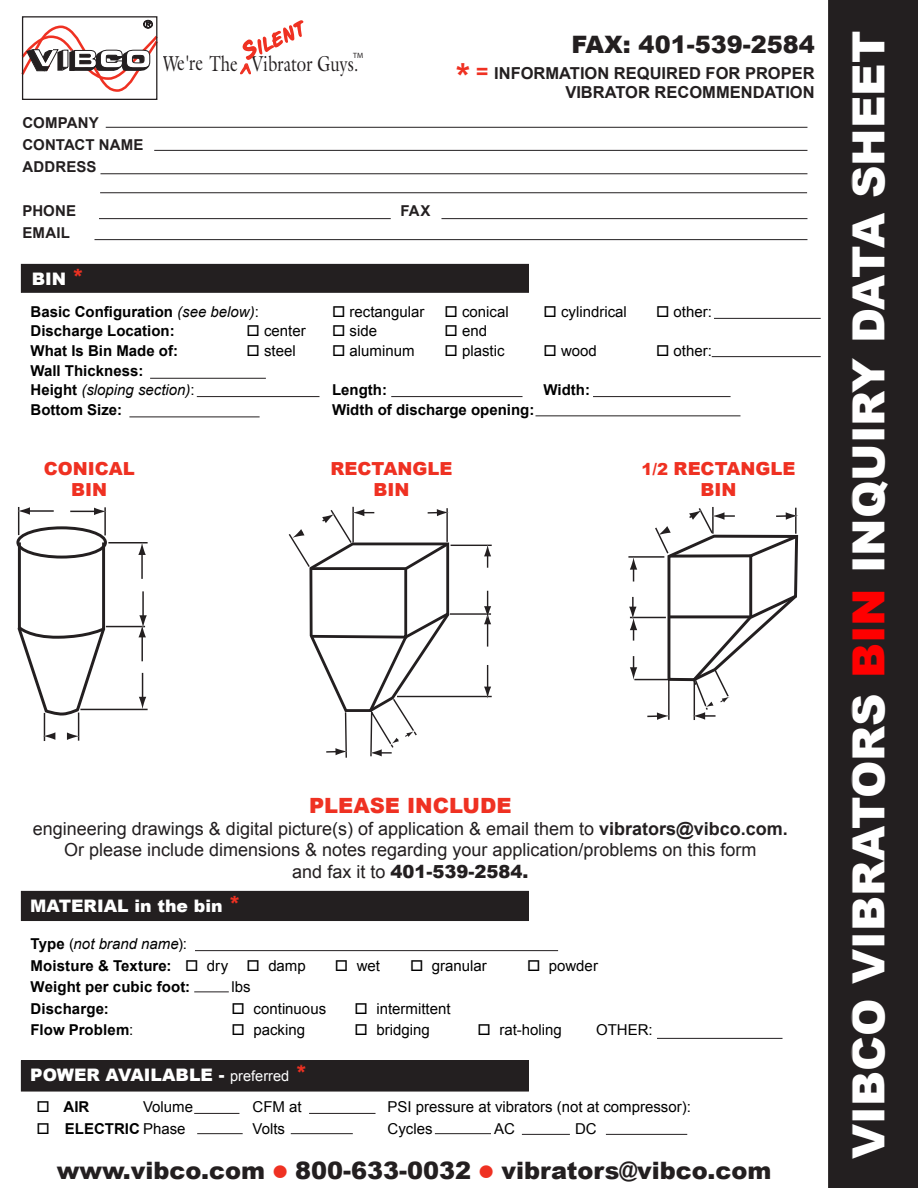
<style>
.page{position:relative;width:918px;height:1188px;background:#fff}
.page>*{position:absolute;margin:0;border:0;box-sizing:border-box;transform-origin:0 0}
.t1{font:900 45px "Arial";color:#fff}
.t2{font:900 24px "Arial";color:#231f20}
.t3{font:21.75px "Galliard";letter-spacing:.005em;color:#231f20;scale:.77 1}
.t4{font:21.75px "Annifont";color:#ef3122;scale:.77 1}
.t5{font:900 21px "Arial";color:#ef3122}
.t6{font:18px "Arial";color:#231f20}
.t7{font:900 18px "Arial";color:#ef3122}
.t8{font:900 18px "Arial";color:#231f20}
.heading_2{font:900 17.25px "Arial";color:#fff}
.t9{font:700 16.5px "Arial";color:#231f20}
.heading_3{font:15px "Arial";color:#000}
.heading_3-2{font:700 15px "Arial";color:#000}
.heading_1{font:italic 15px "Arial";color:#000}
.t10{font:700 15px "Arial";letter-spacing:.01em;color:#231f20}
.t11{font:7.65px "Myriad";color:#231f20}
.s1{font-family:"Zapf Chancery";font-weight:500;font-style:italic;font-size:22.35px}
.s2{font-size:22.5px;color:#ef3122}
.s3{font-size:36px;color:#ef3122}
.s4{font-size:21px;color:#ef3122}
.s5{font-weight:400;font-style:italic}
.s6{font-weight:400}
.s7{font-weight:700;font-style:normal}
.s8{font-style:normal}
.s9{font-size:16.5px}
.s10{font-weight:700}
.s11{font-weight:400;font-size:14.55px}
.s12{color:#ef3122}
.s13{color:#f00}
</style>
<div class="page">
<div style="left:21px;top:891px;width:507px;height:30px;background:#231f20"></div>
<div style="left:21px;top:1061px;width:507px;height:30px;background:#231f20"></div>
<div style="left:21px;top:1060px;width:508px;height:31px;border:1px solid #231f20"></div>
<div style="left:21px;top:264px;width:507px;height:28px;background:#231f20"></div>
<div style="left:21px;top:264px;width:508px;height:29px;border:1px solid #231f20"></div>
<div style="left:828px;top:0;width:90px;height:1188px;background:#231f20"></div>
<div style="left:851px;top:23px;width:60px;height:1144px;border:1px solid #231f20"></div>
<hr style="left:195px;top:950px;width:363px;height:1px;background:#231f20">
<hr style="left:194px;top:992px;width:35px;height:1px;background:#231f20">
<hr style="left:194px;top:1113px;width:45px;height:1px;background:#231f20">
<hr style="left:309px;top:1113px;width:67px;height:1px;background:#231f20">
<hr style="left:197px;top:1133px;width:46px;height:1px;background:#231f20">
<hr style="left:291px;top:1133px;width:62px;height:1px;background:#231f20">
<hr style="left:435px;top:1133px;width:56px;height:1px;background:#231f20">
<hr style="left:522px;top:1134px;width:48px;height:1px;background:#231f20">
<hr style="left:606px;top:1134px;width:81px;height:1px;background:#231f20">
<hr style="left:657px;top:1038px;width:126px;height:1px;background:#231f20">
<svg style="left:21px;top:16px;width:137px;height:84px"></svg>
<svg style="left:240px;top:20px;width:64px;height:55px"></svg>
<hr style="left:106px;top:127px;width:701px;height:1px;background:#231f20">
<hr style="left:154px;top:150px;width:653px;height:1px;background:#231f20">
<hr style="left:100px;top:173px;width:707px;height:1px;background:#231f20">
<hr style="left:100px;top:192px;width:707px;height:1px;background:#231f20">
<hr style="left:99px;top:218px;width:292px;height:1px;background:#231f20">
<hr style="left:441px;top:218px;width:366px;height:1px;background:#231f20">
<hr style="left:94px;top:239px;width:713px;height:1px;background:#231f20">
<hr style="left:150px;top:378px;width:116px;height:1px;background:#231f20">
<hr style="left:391px;top:396px;width:132px;height:1px;background:#231f20">
<hr style="left:197px;top:396px;width:123px;height:1px;background:#231f20">
<hr style="left:129px;top:417px;width:131px;height:1px;background:#231f20">
<hr style="left:593px;top:396px;width:138px;height:1px;background:#231f20">
<hr style="left:536px;top:415px;width:204px;height:1px;background:#231f20">
<hr style="left:714px;top:318px;width:107px;height:1px;background:#231f20">
<hr style="left:712px;top:356px;width:109px;height:1px;background:#231f20">
<hr style="left:108px;top:542px;width:40px;height:1px;background:#231f20">
<hr style="left:106px;top:626px;width:39px;height:1px;background:#231f20">
<hr style="left:80px;top:709px;width:68px;height:1px;background:#231f20">
<svg style="left:16px;top:507px;width:91px;height:234px"></svg>
<hr style="left:142px;top:591px;width:2px;height:27px;background:#231f20">
<hr style="left:141px;top:552px;width:2px;height:27px;background:#231f20">
<svg style="left:138px;top:542px;width:8px;height:13px"></svg>
<svg style="left:139px;top:673px;width:7px;height:36px"></svg>
<hr style="left:141px;top:635px;width:2px;height:26px;background:#231f20">
<svg style="left:138px;top:615px;width:9px;height:22px"></svg>
<hr style="left:628px;top:556px;width:36px;height:2px;background:#231f20">
<svg style="left:629px;top:507px;width:170px;height:213px"></svg>
<hr style="left:352px;top:507px;width:2px;height:36px;background:#231f20">
<hr style="left:451px;top:545px;width:41px;height:1px;background:#231f20">
<hr style="left:450px;top:613px;width:41px;height:2px;background:#231f20">
<hr style="left:397px;top:696px;width:95px;height:1px;background:#231f20">
<svg style="left:288px;top:508px;width:164px;height:250px"></svg>
<svg style="left:484px;top:544px;width:7px;height:24px"></svg>
<svg style="left:484px;top:665px;width:7px;height:34px"></svg>
<svg style="left:484px;top:591px;width:7px;height:56px"></svg>
<p class="t11" style="left:353px;top:51px;width:11px">TM</p>
<p class="t3" style="left:163px;top:50px;width:255px">We<span class="s1">'</span>re The Vibrator Guys.</p>
<p class="t4" style="left:239px;top:57px;width:17px">^</p>
<p class="t10" style="left:22px;top:113px;width:78px">COMPANY</p>
<p class="t10" style="left:22px;top:135px;width:122px">CONTACT NAME</p>
<p class="t10" style="left:22px;top:157px;width:75px">ADDRESS</p>
<p class="t10" style="left:22px;top:201px;width:55px">PHONE</p>
<p class="t10" style="left:400px;top:201px;width:31px">FAX</p>
<p class="t10" style="left:22px;top:223px;width:49px">EMAIL</p>
<p class="heading_2" style="left:32px;top:266px;width:54px">BIN <span class="s2">*</span></p>
<p class="t2" style="left:572px;top:27px;width:245px">FAX: 401-539-2584</p>
<p class="t9" style="left:456px;top:62px;width:55px"><span class="s3">*</span> <span class="s4">=</span> Information</p>
<p class="t9" style="left:614px;top:62px;width:59px">required</p>
<p class="t9" style="left:706px;top:62px;width:13px">for</p>
<p class="t9" style="left:745px;top:62px;width:13px">proper</p>
<p class="t9" style="left:565px;top:82px;width:23px">vibrator</p>
<p class="t9" style="left:655px;top:82px;width:13px">recommendation</p>
<p class="heading_3-2" style="left:31px;top:301px;width:230px">Basic Configuration <span class="s5">(see below)</span><span class="s6">:</span></p>
<p class="heading_3" style="left:332px;top:302px;width:94px">□ rectangular</p>
<p class="heading_3" style="left:445px;top:302px;width:66px">□ conical</p>
<p class="heading_3" style="left:544px;top:302px;width:85px">□ cylindrical</p>
<p class="heading_3" style="left:656px;top:302px;width:57px">□ other:</p>
<p class="heading_3-2" style="left:31px;top:321px;width:146px">Discharge Location:</p>
<p class="heading_3" style="left:247px;top:321px;width:61px">□ center</p>
<p class="heading_3" style="left:332px;top:321px;width:47px">□ side</p>
<p class="heading_3" style="left:445px;top:321px;width:44px">□ end</p>
<p class="heading_3-2" style="left:31px;top:341px;width:149px">What Is Bin Made of:</p>
<p class="heading_3" style="left:247px;top:341px;width:51px">□ steel</p>
<p class="heading_3" style="left:332px;top:341px;width:84px">□ aluminum</p>
<p class="heading_3" style="left:445px;top:341px;width:62px">□ plastic</p>
<p class="heading_3" style="left:544px;top:341px;width:55px">□ wood</p>
<p class="heading_3" style="left:656px;top:341px;width:57px">□ other:</p>
<p class="heading_3-2" style="left:31px;top:361px;width:114px">Wall Thickness:</p>
<p class="heading_1" style="left:31px;top:380px;width:166px"><span class="s7">Height</span> (sloping section)<span class="s8">:</span></p>
<p class="heading_3-2" style="left:332px;top:380px;width:56px">Length:</p>
<p class="heading_3-2" style="left:544px;top:380px;width:48px">Width:</p>
<p class="heading_3-2" style="left:31px;top:400px;width:93px">Bottom Size:</p>
<p class="heading_3-2" style="left:332px;top:400px;width:204px">Width of discharge opening:</p>
<p class="t7" style="left:44px;top:455px;width:93px">CONICAL</p>
<p class="t7" style="left:71px;top:477px;width:38px">BIN</p>
<p class="t7" style="left:331px;top:455px;width:123px">RECTANGLE</p>
<p class="t7" style="left:374px;top:477px;width:37px">BIN</p>
<p class="t7" style="left:642px;top:455px;width:155px"><span class="s9">1/2</span> RECTANGLE</p>
<p class="t7" style="left:700px;top:477px;width:37px">BIN</p>
<p class="t5" style="left:309px;top:790px;width:204px">PLEASE INCLUDE</p>
<p class="t6" style="left:33px;top:817px;width:756px">engineering drawings &amp; digital picture(s) of application &amp; email them to <span class="s10">vibrators@vibco.com.</span></p>
<p class="t6" style="left:64px;top:838px;width:694px">Or please include dimensions &amp; notes regarding your application/problems on this form</p>
<p class="t8" style="left:292px;top:858px;width:238px"><span class="s6">and fax it to</span> 401-539-2584.</p>
<p class="heading_2" style="left:30px;top:893px;width:212px">MATERIAL in the bin <span class="s2">*</span></p>
<p class="heading_1" style="left:31px;top:934px;width:158px"><span class="s7">Type</span> <span class="s8">(</span>not brand name<span class="s8">):</span></p>
<p class="heading_3-2" style="left:31px;top:955px;width:277px">Moisture &amp; Texture: □ <span class="s6">dry</span> □ <span class="s6">damp</span></p>
<p class="heading_3" style="left:335px;top:955px;width:47px">□ wet</p>
<p class="heading_3" style="left:410px;top:955px;width:78px">□ granular</p>
<p class="heading_3" style="left:527px;top:955px;width:72px">□ powder</p>
<p class="heading_3-2" style="left:31px;top:977px;width:161px">Weight per cubic foot:</p>
<p class="heading_3" style="left:232px;top:977px;width:21px">lbs</p>
<p class="heading_3-2" style="left:31px;top:998px;width:80px">Discharge:</p>
<p class="heading_3" style="left:232px;top:998px;width:96px">□ continuous</p>
<p class="heading_3" style="left:355px;top:998px;width:97px">□ intermittent</p>
<p class="heading_3-2" style="left:31px;top:1020px;width:104px">Flow Problem<span class="s6">:</span></p>
<p class="heading_3" style="left:232px;top:1020px;width:75px">□ packing</p>
<p class="heading_3" style="left:355px;top:1020px;width:77px">□ bridging</p>
<p class="heading_3" style="left:478px;top:1020px;width:86px">□ rat-holing</p>
<p class="heading_3" style="left:596px;top:1020px;width:58px">OTHER:</p>
<p class="heading_2" style="left:30px;top:1063px;width:279px">POWER AVAILABLE - <span class="s11">preferred</span> <span class="s2">*</span></p>
<p class="heading_3-2" style="left:37px;top:1097px;width:54px">□ AIR</p>
<p class="heading_3" style="left:143px;top:1097px;width:52px">Volume</p>
<p class="heading_3" style="left:253px;top:1097px;width:51px">CFM at</p>
<p class="heading_3" style="left:388px;top:1097px;width:305px">PSI pressure at vibrators (not at compressor):</p>
<p class="heading_3-2" style="left:37px;top:1119px;width:151px">□ ELECTRIC <span class="s6">Phase</span></p>
<p class="heading_3" style="left:253px;top:1119px;width:34px">Volts</p>
<p class="heading_3" style="left:388px;top:1119px;width:46px">Cycles</p>
<p class="heading_3" style="left:494px;top:1119px;width:22px">AC</p>
<p class="heading_3" style="left:575px;top:1119px;width:23px">DC</p>
<p class="t2" style="left:57px;top:1153px;width:716px">www.vibco.com <span class="s12">●</span> 800-633-0032 <span class="s12">●</span> vibrators@vibco.com</p>
<p class="t1" style="left:836px;top:1159px;width:1129px;rotate:-90deg">VIBCO VIBRATORS <span class="s13">BIN</span> INQUIRY DATA SHEET</p>
</div>
